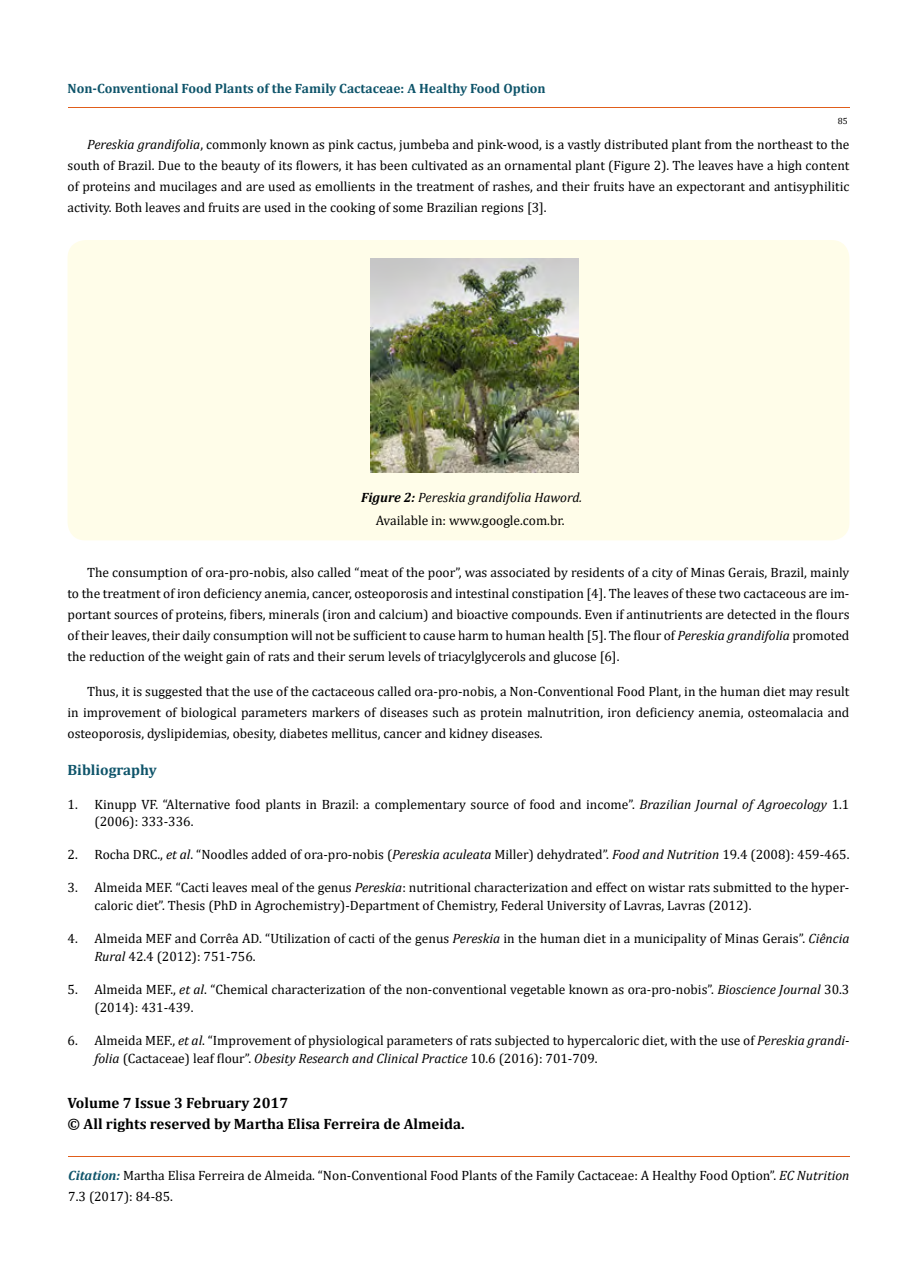
<style>
.page{position:relative;width:917px;height:1272px;background:#fff}
.page>*{position:absolute;margin:0;border:0;box-sizing:border-box;transform-origin:0 0}
.t1{font:700 15px/21px "Cambria";color:#000}
.t2{font:700 15px "Cambria";color:#0e546a}
.t3{font:13.5px/21px "Cambria";color:#000}
.t4{font:700 13.5px "Cambria";color:#0e546a}
.t5{font:italic 13.5px "Cambria";color:#000}
.t6{font:9px "Cambria";color:#000}
.s1{font-style:italic}
.s2{font-weight:700}
.s3{font-weight:700;font-style:italic;color:#0e546a}
</style>
<div class="page">
<hr style="left:68px;top:108px;width:781px;height:1px;background:#e05d1a">
<hr style="left:68px;top:1156px;width:781px;height:1px;background:#e05d1a">
<div style="left:68px;top:240px;width:781px;height:300px;background:#fffde9;border-radius:18px"></div>
<img style="left:370px;top:258px;width:208px;height:214px">
<p class="t4" style="left:68px;top:79px;width:480px">Non-Conventional Food Plants of the Family Cactaceae: A Healthy Food Option</p>
<p class="t6" style="left:837px;top:116px;width:11px">85</p>
<p class="t3" style="left:68px;top:134px;width:783px;text-align:justify;text-indent:20px"><span class="s1">Pereskia grandifolia</span>, commonly known as pink cactus, jumbeba and pink-wood, is a vastly distributed plant from the northeast to the south of Brazil. Due to the beauty of its flowers, it has been cultivated as an ornamental plant (Figure 2). The leaves have a high content of proteins and mucilages and are used as emollients in the treatment of rashes, and their fruits have an expectorant and antisyphilitic activity. Both leaves and fruits are used in the cooking of some Brazilian regions [3].</p>
<p class="t5" style="left:361px;top:488px;width:222px"><span class="s2">Figure 2:</span> Pereskia grandifolia Haword.</p>
<p class="t3" style="left:376px;top:510px;width:190px">Available in: www.google.com.br.</p>
<p class="t3" style="left:68px;top:562px;width:783px;text-align:justify;text-indent:19px">The consumption of ora-pro-nobis, also called “meat of the poor”, was associated by residents of a city of Minas Gerais, Brazil, mainly to the treatment of iron deficiency anemia, cancer, osteoporosis and intestinal constipation [4]. The leaves of these two cactaceous are im&shy;portant sources of proteins, fibers, minerals (iron and calcium) and bioactive compounds. Even if antinutrients are detected in the flours of their leaves, their daily consumption will not be sufficient to cause harm to human health [5]. The flour of <span class="s1">Pereskia grandifolia</span> promoted the reduction of the weight gain of rats and their serum levels of triacylglycerols and glucose [6].</p>
<p class="t3" style="left:68px;top:681px;width:783px;text-align:justify;text-indent:19px">Thus, it is suggested that the use of the cactaceous called ora-pro-nobis, a Non-Conventional Food Plant, in the human diet may result in improvement of biological parameters markers of diseases such as protein malnutrition, iron deficiency anemia, osteomalacia and osteoporosis, dyslipidemias, obesity, diabetes mellitus, cancer and kidney diseases.</p>
<p class="t2" style="left:68px;top:759px;width:91px">Bibliography</p>
<p class="t3" style="left:94px;top:795px;width:756px;line-height:18px;text-indent:-27px">1. Kinupp VF. “Alternative food plants in Brazil: a complementary source of food and income”. <span class="s1">Brazilian Journal of Agroecology</span> 1.1 (2006): 333-336.</p>
<p class="t3" style="left:68px;top:844px;width:783px">2. Rocha DRC., <span class="s1">et al</span>. “Noodles added of ora-pro-nobis (<span class="s1">Pereskia aculeata</span> Miller) dehydrated”. <span class="s1">Food and Nutrition</span> 19.4 (2008): 459-465.</p>
<p class="t3" style="left:94px;top:879px;width:756px;line-height:18px;text-indent:-27px">3. Almeida MEF. “Cacti leaves meal of the genus <span class="s1">Pereskia</span>: nutritional characterization and effect on wistar rats submitted to the hyper&shy;caloric diet”. Thesis (PhD in Agrochemistry)-Department of Chemistry, Federal University of Lavras, Lavras (2012).</p>
<p class="t3" style="left:94px;top:930px;width:756px;line-height:18px;text-indent:-27px">4. Almeida MEF and Corrêa AD. “Utilization of cacti of the genus <span class="s1">Pereskia</span> in the human diet in a municipality of Minas Gerais”. <span class="s1">Ciência<br>Rural</span> 42.4 (2012): 751-756.</p>
<p class="t3" style="left:95px;top:981px;width:756px;line-height:18px;text-indent:-27px">5. Almeida MEF., <span class="s1">et al</span>. “Chemical characterization of the non-conventional vegetable known as ora-pro-nobis”. <span class="s1">Bioscience Journal</span> 30.3 (2014): 431-439.</p>
<p class="t3" style="left:94px;top:1032px;width:756px;line-height:18px;text-indent:-27px">6. Almeida MEF., <span class="s1">et al</span>. “Improvement of physiological parameters of rats subjected to hypercaloric diet, with the use of <span class="s1">Pereskia grandi&shy;folia</span> (Cactaceae) leaf flour”. <span class="s1">Obesity Research and Clinical Practice</span> 10.6 (2016): 701-709.</p>
<p class="t1" style="left:68px;top:1092px;width:398px">Volume 7 Issue 3 February 2017<br>© All rights reserved by Martha Elisa Ferreira de Almeida.</p>
<p class="t3" style="left:68px;top:1165px;width:782px"><span class="s3">Citation:</span> Martha Elisa Ferreira de Almeida. “Non-Conventional Food Plants of the Family Cactaceae: A Healthy Food Option”. <span class="s1">EC Nutrition<br></span>7.3 (2017): 84-85.</p>
</div>
